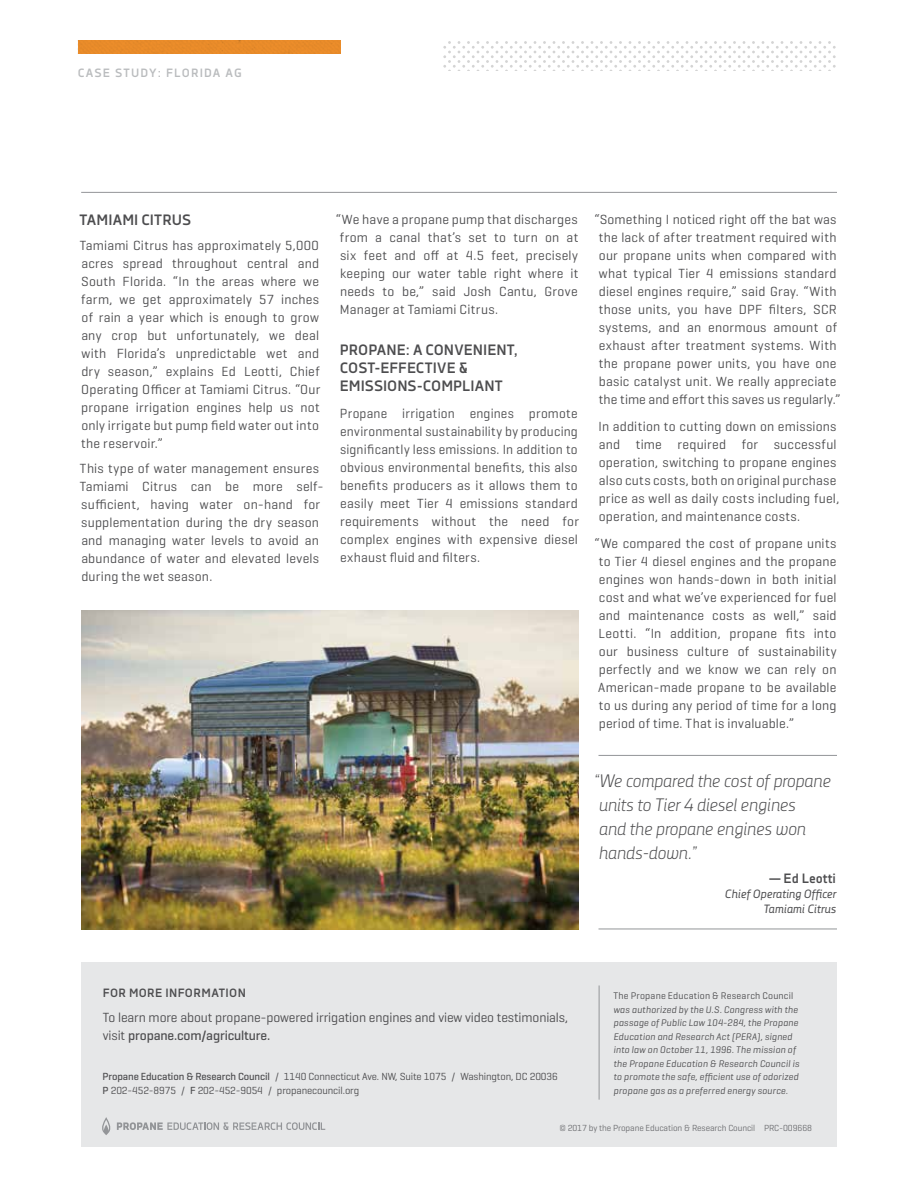
<style>
.page{position:relative;width:918px;height:1188px;background:#fff}
.page>*{position:absolute;margin:0;border:0;box-sizing:border-box;transform-origin:0 0}
.t1{font:italic 18px/23.9px "Decima Nova Lt";letter-spacing:-.01em;color:#4d4d4f}
.t2{font:700 15px/18px "Decima Nova";color:#4d4d4f}
.t3{font:13.5px/18px "Geogrotesque";letter-spacing:.015em;color:#4d4d4f;text-align:justify}
.t4{font:13.5px/18px "Geogrotesque";letter-spacing:-.01em;color:#4d4d4f}
.t5{font:700 13.5px "Decima Nova";color:#4d4d4f}
.t6{font:italic 12px/15px "Decima Nova";letter-spacing:-.005em;color:#4d4d4f;text-align:right}
.t7{font:700 12px "Decima Nova";letter-spacing:.1em;color:#babcbe}
.t8{font:700 12px "Decima Nova";letter-spacing:.03em;color:#4d4d4f}
.t9{font:10.5px/13.5px "Geogrotesque";letter-spacing:-.01em;color:#4d4d4f}
.t10{font:italic 9.75px/13.5px "Geogrotesque";letter-spacing:.015em;color:#4d4d4f}
.t11{font:9.75px "Geogrotesque";letter-spacing:.025em;color:#4d4d4f}
.t12{font:9px "Geogrotesque";letter-spacing:-.01em;color:#6d6e71}
.s1{font-weight:500}
</style>
<div class="page">
<div style="left:78px;top:40px;width:263px;height:14px;background:#e88b29"></div>
<svg style="left:443px;top:41px;width:393px;height:30px"></svg>
<hr style="left:81px;top:192px;width:756px;height:1px;background:#939598">
<div style="left:81px;top:962px;width:756px;height:185px;background:#e6e7e8"></div>
<hr style="left:599px;top:986px;width:1px;height:114px;background:#939598">
<img style="left:81px;top:610px;width:497px;height:319px">
<hr style="left:598px;top:929px;width:239px;height:1px;background:#939598">
<hr style="left:598px;top:755px;width:239px;height:1px;background:#939598">
<svg style="left:117px;top:1122px;width:208px;height:8px"></svg>
<svg style="left:102px;top:1117px;width:9px;height:18px"></svg>
<p class="t7" style="left:78px;top:65px;width:165px">CASE STUDY: FLORIDA AG</p>
<p class="t2" style="left:80px;top:211px;width:113px">TAMIAMI CITRUS</p>
<p class="t3" style="left:80px;top:236px;width:242px">Tamiami Citrus has approximately 5,000 acres spread throughout central and South Florida. “In the areas where we farm, we get approximately 57 inches of rain a year which is enough to grow any crop but unfortunately, we deal with Florida’s unpredictable wet and dry season,” explains Ed Leotti, Chief Operating Officer at Tamiami Citrus. “Our propane irrigation engines help us not only irrigate but pump field water out into the reservoir.”</p>
<p class="t3" style="left:80px;top:459px;width:245px;text-align:left">This type of water management ensures Tamiami Citrus can be more self&shy;sufficient, having water on-hand for supplementation during the dry season and managing water levels to avoid an abundance of water and elevated levels during the wet season.</p>
<p class="t3" style="left:336px;top:210px;width:244px">“We have a propane pump that discharges from a canal that’s set to turn on at six feet and off at 4.5 feet, precisely keeping our water table right where it needs to be,” said Josh Cantu, Grove Manager at Tamiami Citrus.</p>
<p class="t2" style="left:340px;top:340px;width:180px">PROPANE: A CONVENIENT,<br>COST-EFFECTIVE &amp;<br>EMISSIONS-COMPLIANT</p>
<p class="t3" style="left:340px;top:404px;width:241px">Propane irrigation engines promote environmental sustainability by producing significantly less emissions. In addition to obvious environmental benefits, this also benefits producers as it allows them to easily meet Tier 4 emissions standard requirements without the need for complex engines with expensive diesel exhaust fluid and filters.</p>
<p class="t3" style="left:595px;top:210px;width:248px;text-align:center">“Something I noticed right off the bat was the lack of after treatment required with our propane units when compared with what typical Tier 4 emissions standard diesel engines require,” said Gray. “With those units, you have DPF filters, SCR systems, and an enormous amount of exhaust after treatment systems. With the propane power units, you have one basic catalyst unit. We really appreciate the time and effort this saves us regularly.”</p>
<p class="t3" style="left:599px;top:417px;width:242px;text-align:left">In addition to cutting down on emissions and time required for successful operation, switching to propane engines also cuts costs, both on original purchase price as well as daily costs including fuel, operation, and maintenance costs.</p>
<p class="t3" style="left:595px;top:534px;width:244px">“We compared the cost of propane units to Tier 4 diesel engines and the propane engines won hands-down in both initial cost and what we’ve experienced for fuel and maintenance costs as well,” said Leotti. “In addition, propane fits into our business culture of sustainability perfectly and we know we can rely on American-made propane to be available to us during any period of time for a long period of time. That is invaluable.”</p>
<h1 class="t1" style="left:595px;top:769px;width:238px">“We compared the cost of propane units to Tier 4 diesel engines<br>and the propane engines won hands-down.”</h1>
<p class="t5" style="left:770px;top:871px;width:68px">— Ed Leotti</p>
<p class="t6" style="left:725px;top:887px;width:113px">Chief Operating Officer<br>Tamiami Citrus</p>
<p class="t8" style="left:103px;top:986px;width:145px">FOR MORE INFORMATION</p>
<p class="t4" style="left:103px;top:1008px;width:467px">To learn more about propane-powered irrigation engines and view video testimonials, visit <span class="s1">propane.com/agriculture.</span></p>
<p class="t11" style="left:613px;top:990px;width:181px">The Propane Education &amp; Research Council</p>
<p class="t10" style="left:613px;top:1002px;width:187px">was authorized by the U.S. Congress with the passage of Public Law 104-284, the Propane Education and Research Act (PERA), signed into law on October 11, 1996. The mission of the Propane Education &amp; Research Council is to promote the safe, efficient use of odorized propane gas as a preferred energy source.</p>
<p class="t12" style="left:559px;top:1122px;width:254px">© 2017 by the Propane Education &amp; Research Council PRC-009668</p>
<p class="t9" style="left:103px;top:1070px;width:457px"><span class="s1">Propane Education &amp; Research Council</span> / 1140 Connecticut Ave. NW, Suite 1075 / Washington, DC 20036<br><span class="s1">P</span> 202-452-8975 / <span class="s1">F</span> 202-452-9054 / propanecouncil.org</p>
</div>
